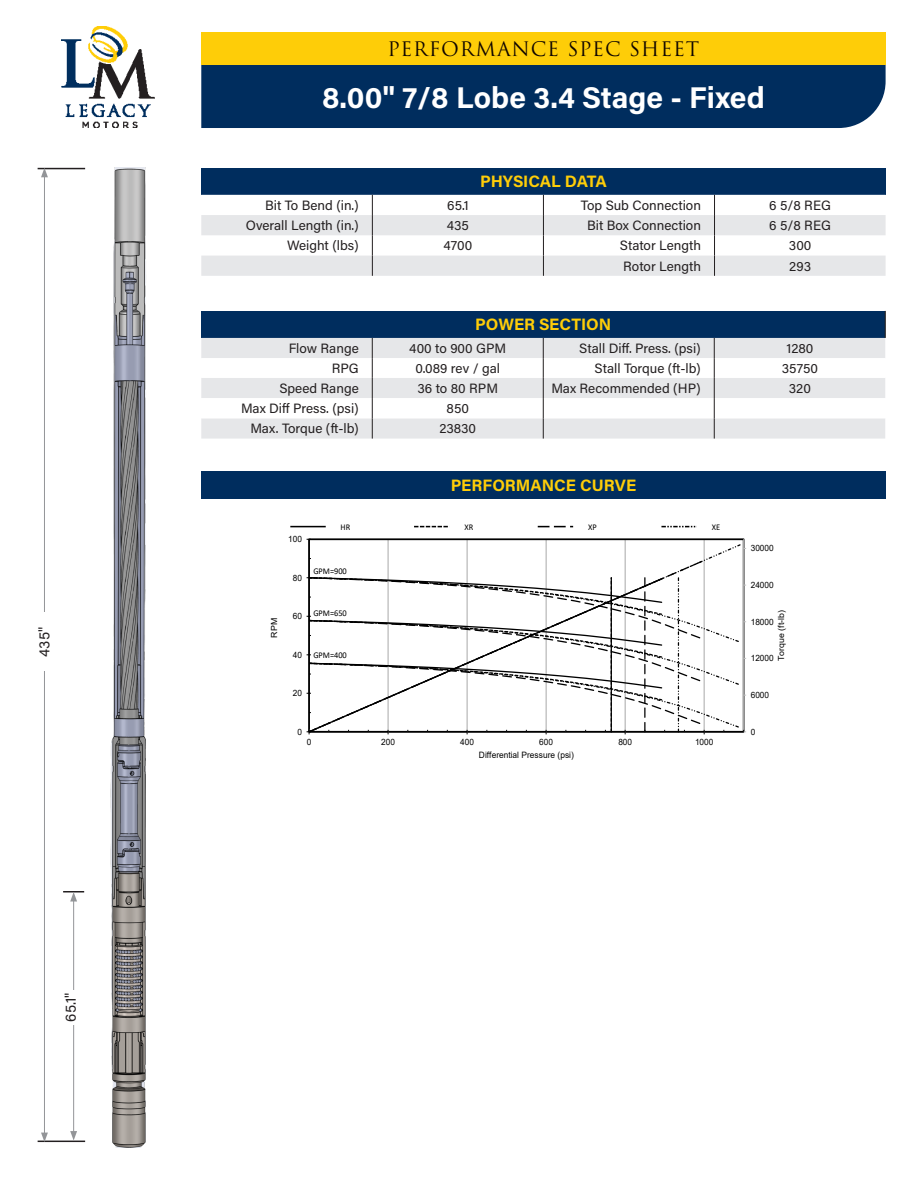
<style>
.page{position:relative;width:918px;height:1188px;background:#fff}
.page>*{position:absolute;margin:0;border:0;box-sizing:border-box;transform-origin:0 0}
.t1{font:700 30px "Acumin Pro";color:#fff}
.t2{font:19.5px "Trajan Pro 3";letter-spacing:.04em;color:#0f0500}
.t3{font:700 16.5px "Acumin Pro";color:#fecd08}
.t4{font:15px "Acumin Pro";color:#231f20}
.t5{font:13.5px "Acumin Pro";color:#231f20}
.t6{font:8.85px "Calibri";color:#000;scale:.95 1}
.t7{font:8.85px "Arial";color:#000;scale:.95 1}
.t8{font:8.7px "Arial";letter-spacing:-.005em;color:#000;scale:.95 1}
.t9{font:8.4px "Arial";color:#000;scale:1.05 1}
</style>
<div class="page">
<div style="left:201px;top:65px;width:685px;height:63px;background:#002d5e"></div>
<div style="left:201px;top:32px;width:685px;height:33px;background:#fecd08"></div>
<img style="left:62px;top:27px;width:92px;height:101px">
<div style="left:201px;top:471px;width:685px;height:27px;background:#002d5e"></div>
<div style="left:201px;top:168px;width:685px;height:27px;background:#002d5e"></div>
<svg style="left:535px;top:195px;width:351px;height:81px"></svg>
<svg style="left:535px;top:311px;width:351px;height:128px"></svg>
<img style="left:37px;top:168px;width:498px;height:980px">
<hr style="left:704px;top:539px;width:1px;height:193px;background:#a6a6a6">
<hr style="left:625px;top:539px;width:1px;height:193px;background:#a6a6a6">
<hr style="left:546px;top:539px;width:1px;height:193px;background:#a6a6a6">
<hr style="left:467px;top:539px;width:1px;height:193px;background:#a6a6a6">
<hr style="left:388px;top:539px;width:1px;height:193px;background:#a6a6a6">
<hr style="left:743px;top:539px;width:1px;height:193px;background:#bfbfbf">
<hr style="left:309px;top:539px;width:1px;height:193px;background:#000">
<svg style="left:307px;top:576px;width:439px;height:158px"></svg>
<svg style="left:309px;top:543px;width:433px;height:189px"></svg>
<hr style="left:307px;top:737px;width:4px;height:10px;background:#fff">
<div style="left:381px;top:737px;width:14px;height:10px;background:#fff"></div>
<div style="left:460px;top:737px;width:14px;height:10px;background:#fff"></div>
<hr style="left:290px;top:526px;width:36px;height:1px;background:#000">
<svg style="left:414px;top:526px;width:35px;height:1px"></svg>
<svg style="left:538px;top:526px;width:35px;height:1px"></svg>
<svg style="left:661px;top:526px;width:36px;height:1px"></svg>
<p class="t4" style="left:34px;top:657px;width:31px;rotate:-90deg">435"</p>
<p class="t4" style="left:60px;top:1022px;width:30px;rotate:-90deg">65.1"</p>
<p class="t2" style="left:388px;top:36px;width:313px">PERFORMANCE SPEC SHEET</p>
<p class="t1" style="left:322px;top:76px;width:444px">8.00" 7/8 Lobe 3.4 Stage - Fixed</p>
<p class="t3" style="left:480px;top:170px;width:128px">PHYSICAL DATA</p>
<p class="t5" style="left:265px;top:196px;width:95px">Bit To Bend (in.)</p>
<p class="t5" style="left:447px;top:196px;width:23px">65.1</p>
<p class="t5" style="left:581px;top:196px;width:122px">Top Sub Connection</p>
<p class="t5" style="left:769px;top:196px;width:63px">6 5/8 REG</p>
<p class="t5" style="left:246px;top:216px;width:115px">Overall Length (in.)</p>
<p class="t5" style="left:447px;top:216px;width:24px">435</p>
<p class="t5" style="left:587px;top:216px;width:115px">Bit Box Connection</p>
<p class="t5" style="left:769px;top:216px;width:63px">6 5/8 REG</p>
<p class="t5" style="left:287px;top:236px;width:73px">Weight (lbs)</p>
<p class="t5" style="left:443px;top:236px;width:30px">4700</p>
<p class="t5" style="left:620px;top:236px;width:83px">Stator Length</p>
<p class="t5" style="left:789px;top:236px;width:24px">300</p>
<p class="t5" style="left:623px;top:257px;width:79px">Rotor Length</p>
<p class="t5" style="left:789px;top:257px;width:23px">293</p>
<p class="t3" style="left:475px;top:313px;width:138px">POWER SECTION</p>
<p class="t5" style="left:289px;top:339px;width:72px">Flow Range</p>
<p class="t5" style="left:409px;top:339px;width:98px">400 to 900 GPM</p>
<p class="t5" style="left:579px;top:339px;width:123px">Stall Diff. Press. (psi)</p>
<p class="t5" style="left:786px;top:339px;width:29px">1280</p>
<p class="t5" style="left:332px;top:359px;width:29px">RPG</p>
<p class="t5" style="left:416px;top:359px;width:86px">0.089 rev / gal</p>
<p class="t5" style="left:595px;top:359px;width:108px">Stall Torque (ft-lb)</p>
<p class="t5" style="left:782px;top:359px;width:38px">35750</p>
<p class="t5" style="left:279px;top:379px;width:81px">Speed Range</p>
<p class="t5" style="left:417px;top:379px;width:82px">36 to 80 RPM</p>
<p class="t5" style="left:551px;top:379px;width:151px">Max Recommended (HP)</p>
<p class="t5" style="left:789px;top:379px;width:24px">320</p>
<p class="t5" style="left:241px;top:399px;width:119px">Max Diff Press. (psi)</p>
<p class="t5" style="left:447px;top:399px;width:24px">850</p>
<p class="t5" style="left:250px;top:419px;width:110px">Max. Torque (ft-lb)</p>
<p class="t5" style="left:439px;top:419px;width:38px">23830</p>
<p class="t3" style="left:451px;top:473px;width:187px">PERFORMANCE CURVE</p>
<p class="t8" style="left:288px;top:533px;width:16px">100</p>
<p class="t8" style="left:293px;top:572px;width:11px">80</p>
<p class="t9" style="left:269px;top:638px;width:20px;rotate:-90deg">RPM</p>
<p class="t8" style="left:293px;top:610px;width:11px">60</p>
<p class="t8" style="left:293px;top:649px;width:11px">40</p>
<p class="t6" style="left:341px;top:521px;width:12px">HR</p>
<p class="t6" style="left:464px;top:521px;width:11px">XR</p>
<p class="t6" style="left:588px;top:521px;width:11px">XP</p>
<p class="t6" style="left:712px;top:521px;width:10px">XE</p>
<p class="t6" style="left:313px;top:565px;width:37px">GPM=900</p>
<p class="t6" style="left:313px;top:607px;width:37px">GPM=650</p>
<p class="t6" style="left:313px;top:649px;width:37px">GPM=400</p>
<p class="t8" style="left:293px;top:687px;width:11px">20</p>
<p class="t8" style="left:297px;top:726px;width:6px">0</p>
<p class="t8" style="left:307px;top:736px;width:6px">0</p>
<p class="t8" style="left:381px;top:736px;width:16px">200</p>
<p class="t8" style="left:460px;top:736px;width:16px">400</p>
<p class="t8" style="left:539px;top:736px;width:16px">600</p>
<p class="t8" style="left:618px;top:736px;width:16px">800</p>
<p class="t8" style="left:695px;top:736px;width:21px">1000</p>
<p class="t7" style="left:479px;top:748px;width:101px">Differential Pressure (psi)</p>
<p class="t8" style="left:751px;top:542px;width:26px">30000</p>
<p class="t8" style="left:751px;top:579px;width:26px">24000</p>
<p class="t9" style="left:775px;top:661px;width:50px;rotate:-90deg">Torque (ft-lb)</p>
<p class="t8" style="left:751px;top:616px;width:26px">18000</p>
<p class="t8" style="left:751px;top:652px;width:26px">12000</p>
<p class="t8" style="left:751px;top:689px;width:21px">6000</p>
<p class="t8" style="left:751px;top:726px;width:6px">0</p>
</div>
